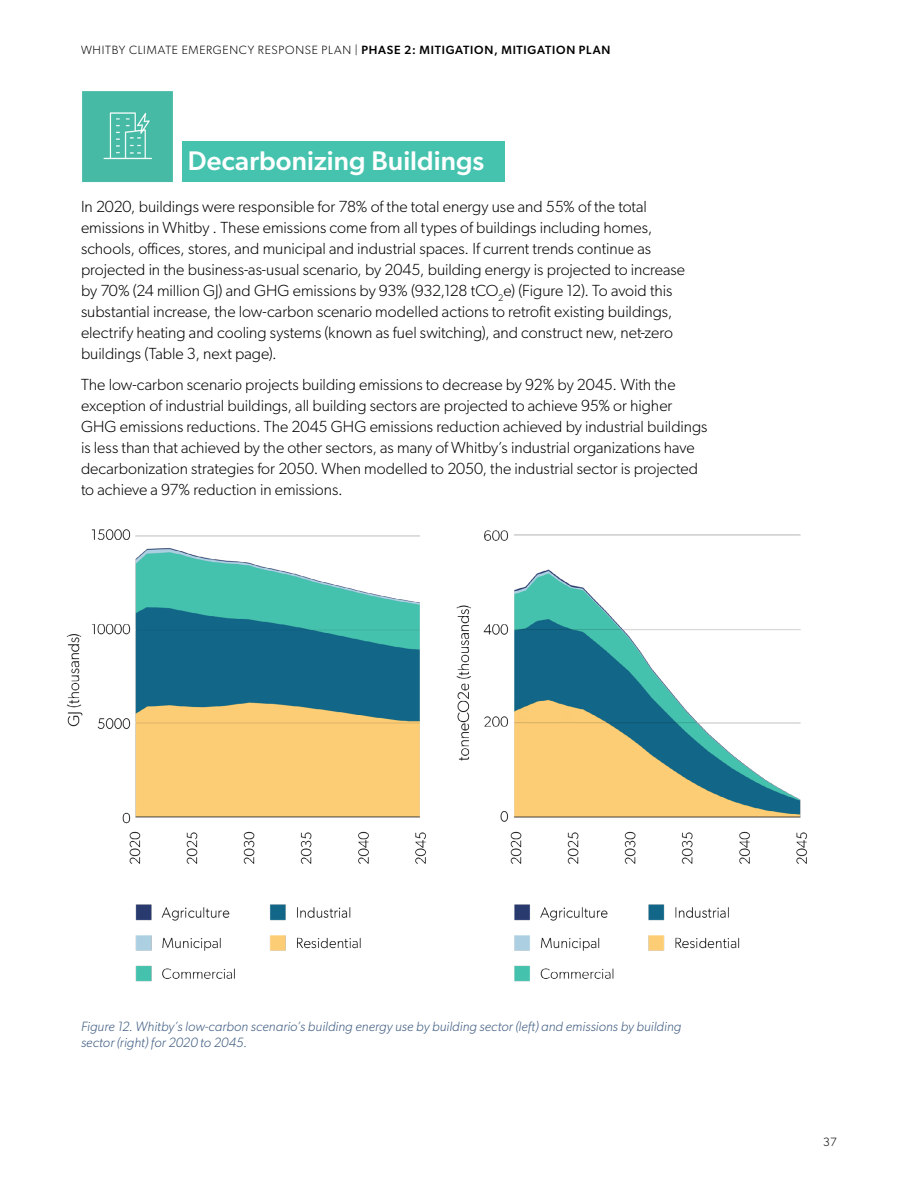
<style>
.page{position:relative;width:918px;height:1188px;background:#fff}
.page>*{position:absolute;margin:0;border:0;box-sizing:border-box;transform-origin:0 0}
.t1{font:500 27px "Gibson";letter-spacing:.005em;color:#fff}
.Body{font:300 16.2px/21px "Gibson";color:#000}
.t2{font:italic 300 13.5px/16.5px "Gibson";letter-spacing:.005em;color:#3f5c81}
.t3{font:300 12px "Gibson";letter-spacing:.06em;color:#000}
.s1{font-weight:500}
</style>
<div class="page">
<div style="left:181px;top:141px;width:323px;height:41px;background:#45c3ae"></div>
<img style="left:66px;top:529px;width:742px;height:453px">
<img style="left:82px;top:91px;width:91px;height:92px">
<p class="t3" style="left:81px;top:43px;width:531px">WHITBY CLIMATE EMERGENCY RESPONSE PLAN | <span class="s1">PHASE 2: MITIGATION, MITIGATION PLAN</span></p>
<h2 class="t1" style="left:188px;top:144px;width:298px">Decarbonizing Buildings</h2>
<p class="Body" style="left:81px;top:195px;width:606px">In 2020, buildings were responsible for 78% of the total energy use and 55% of the total emissions in Whitby . These emissions come from all types of buildings including homes, schools, offices, stores, and municipal and industrial spaces. If current trends continue as projected in the business-as-usual scenario, by 2045, building energy is projected to increase by 70% (24 million GJ) and GHG emissions by 93% (932,128 tCO<sub>2</sub>e) (Figure 12). To avoid this substantial increase, the low-carbon scenario modelled actions to retrofit existing buildings, electrify heating and cooling systems (known as fuel switching), and construct new, net-zero buildings (Table 3, next page).</p>
<p class="Body" style="left:81px;top:374px;width:628px">The low-carbon scenario projects building emissions to decrease by 92% by 2045. With the exception of industrial buildings, all building sectors are projected to achieve 95% or higher GHG emissions reductions. The 2045 GHG emissions reduction achieved by industrial buildings is less than that achieved by the other sectors, as many of Whitby’s industrial organizations have decarbonization strategies for 2050. When modelled to 2050, the industrial sector is projected to achieve a 97% reduction in emissions.</p>
<p class="t2" style="left:81px;top:1017px;width:602px">Figure 12. Whitby’s low-carbon scenario’s building energy use by building sector (left) and emissions by building sector (right) for 2020 to 2045.</p>
<p class="t3" style="left:823px;top:1135px;width:15px">37</p>
</div>
